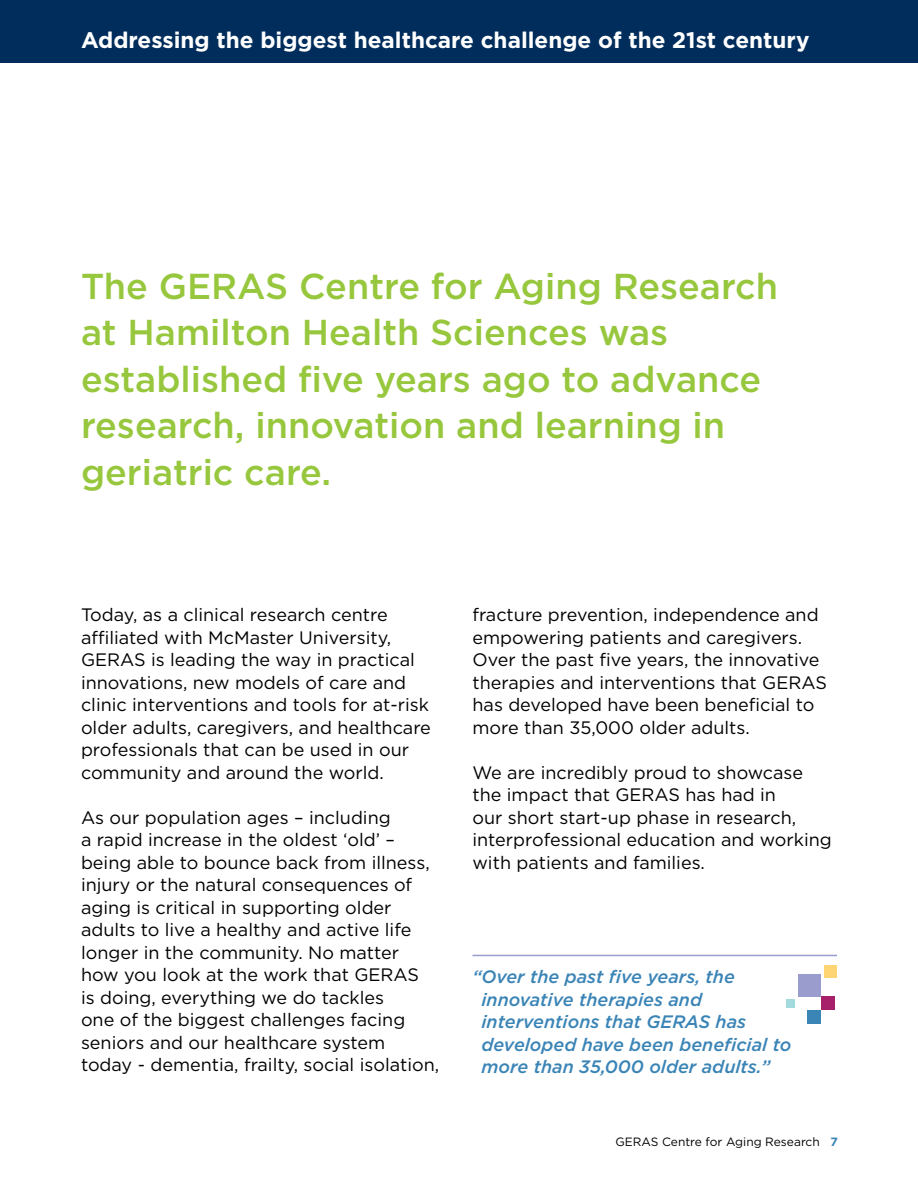
<style>
.page{position:relative;width:918px;height:1188px;background:#fff}
.page>*{position:absolute;margin:0;border:0;box-sizing:border-box;transform-origin:0 0}
.t1{font:500 36px/46.5px "Gotham";color:#97c73d}
.t2{font:700 22.5px "Gotham";color:#fff}
.t3{font:18px/22.5px "Gotham";color:#000}
.t4{font:italic 500 18px/22.5px "Gotham";color:#3a84b6}
.t5{font:12px "Gotham";color:#000}
.s1{font-weight:700;color:#3a84b6}
</style>
<div class="page">
<div style="left:0;top:0;width:918px;height:63px;background:#002d5b"></div>
<hr style="left:472px;top:955px;width:365px;height:1px;background:#9a9ccd">
<div style="left:821px;top:996px;width:14px;height:14px;background:#a7216a"></div>
<div style="left:825px;top:966px;width:12px;height:12px;background:#ffd573"></div>
<div style="left:807px;top:1010px;width:13px;height:14px;background:#3a84b6"></div>
<div style="left:786px;top:999px;width:9px;height:9px;background:#a2dadd"></div>
<div style="left:799px;top:974px;width:22px;height:22px;background:#9a9ccd"></div>
<p class="t2" style="left:81px;top:25px;width:730px">Addressing the biggest healthcare challenge of the 21st century</p>
<h1 class="t1" style="left:81px;top:262px;width:699px">The GERAS Centre for Aging Research at Hamilton Health Sciences was established five years ago to advance research, innovation and learning in geriatric care.</h1>
<p class="t3" style="left:81px;top:603px;width:351px">Today, as a clinical research centre affiliated with McMaster University, GERAS is leading the way in practical innovations, new models of care and clinic interventions and tools for at-risk older adults, caregivers, and healthcare professionals that can be used in our community and around the world.</p>
<p class="t3" style="left:81px;top:806px;width:360px">As our population ages – including<br>a rapid increase in the oldest ‘old’ – being able to bounce back from illness, injury or the natural consequences of aging is critical in supporting older adults to live a healthy and active life longer in the community. No matter how you look at the work that GERAS<br>is doing, everything we do tackles<br>one of the biggest challenges facing seniors and our healthcare system today - dementia, frailty, social isolation,</p>
<p class="t3" style="left:472px;top:603px;width:356px">fracture prevention, independence and empowering patients and caregivers.<br>Over the past five years, the innovative therapies and interventions that GERAS has developed have been beneficial to more than 35,000 older adults.</p>
<p class="t3" style="left:472px;top:761px;width:361px">We are incredibly proud to showcase the impact that GERAS has had in<br>our short start-up phase in research, interprofessional education and working with patients and families.</p>
<p class="t4" style="left:482px;top:966px;width:312px;text-indent:-9px">“Over the past five years, the innovative therapies and interventions that GERAS has developed have been beneficial to more than 35,000 older adults.”</p>
<p class="t5" style="left:615px;top:1134px;width:224px">GERAS Centre for Aging Research <span class="s1">7</span></p>
</div>
